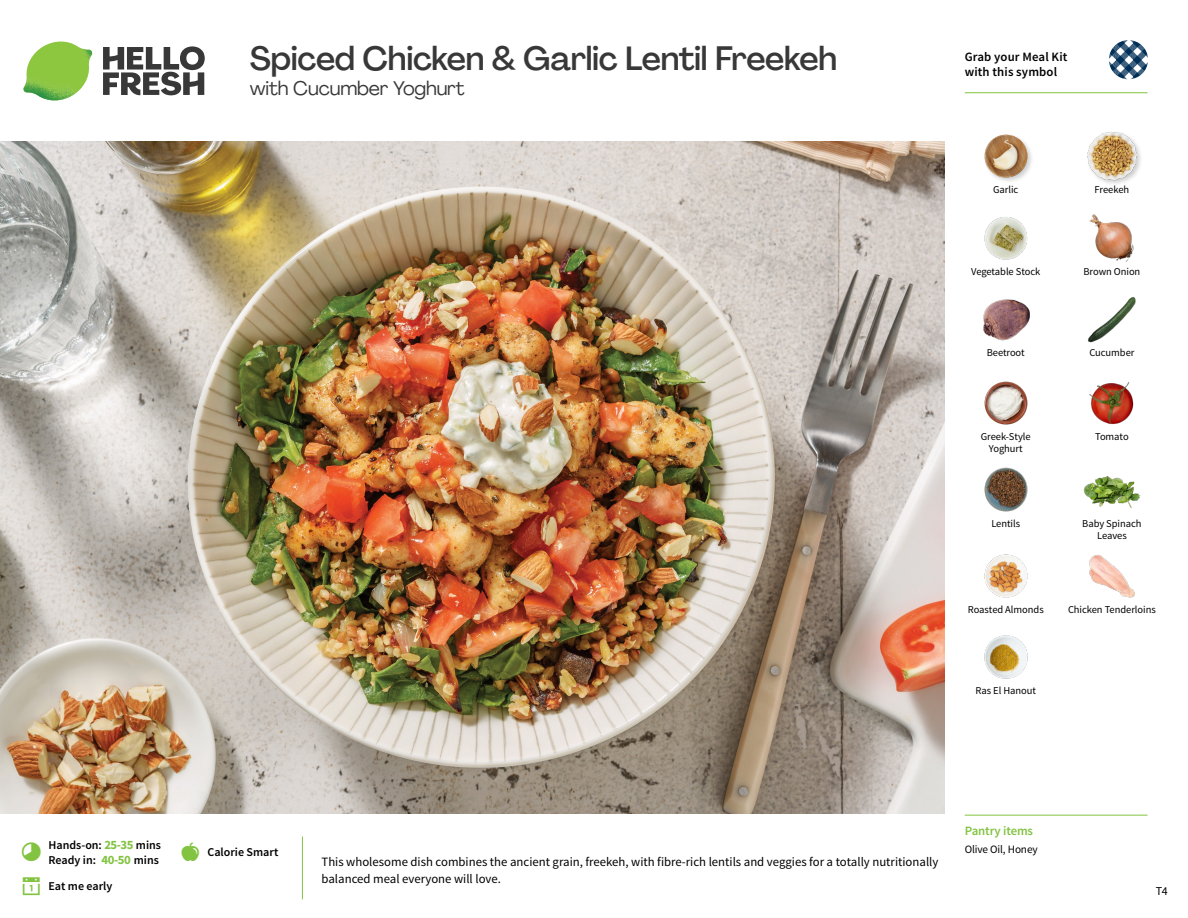
<style>
.page{position:relative;width:1188px;height:918px;background:#fff}
.page>*{position:absolute;margin:0;border:0;box-sizing:border-box;transform-origin:0 0}
.t1{font:500 33px "Agrandir";letter-spacing:-.015em;color:#383839}
.t2{font:19.5px "Agrandir";letter-spacing:-.01em;color:#383839}
.t3{font:12.75px/16.5px "Source Sans Pro";color:#000}
.t4{font:600 12.75px/15px "Source Sans Pro";letter-spacing:.01em;color:#000}
.t5{font:600 12.75px "Source Sans Pro";letter-spacing:-.01em;color:#82c341}
.t6{font:600 12px/15px "Source Sans Pro";color:#000}
.t7{font:12px "Source Sans Pro";color:#000}
.t8{font:11.25px "Source Sans Pro";letter-spacing:-.01em;color:#000}
.t9{font:10.5px/12px "Source Sans Pro";letter-spacing:-.005em;color:#000;text-align:center}
.s1{font-weight:700;font-size:12.75px;color:#82c341}
</style>
<div class="page">
<svg style="left:103px;top:46px;width:102px;height:49px"></svg>
<img style="left:23px;top:42px;width:69px;height:59px">
<img style="left:0;top:142px;width:945px;height:672px">
<img style="left:1087px;top:297px;width:49px;height:46px">
<img style="left:1089px;top:382px;width:45px;height:43px">
<img style="left:984px;top:381px;width:44px;height:44px">
<img style="left:984px;top:467px;width:44px;height:45px">
<img style="left:1089px;top:554px;width:46px;height:44px">
<img style="left:984px;top:554px;width:44px;height:44px">
<img style="left:984px;top:635px;width:44px;height:44px">
<img style="left:983px;top:299px;width:47px;height:42px">
<img style="left:984px;top:217px;width:44px;height:43px">
<img style="left:1089px;top:214px;width:45px;height:48px">
<img style="left:984px;top:134px;width:48px;height:48px">
<img style="left:1087px;top:131px;width:54px;height:53px">
<img style="left:1083px;top:476px;width:58px;height:32px">
<hr style="left:965px;top:815px;width:183px;height:1px;background:#82c341">
<hr style="left:965px;top:92px;width:183px;height:1px;background:#82c341">
<svg style="left:1091px;top:40px;width:57px;height:54px"></svg>
<h1 class="t1" style="left:250px;top:38px;width:589px">Spiced Chicken &amp; Garlic Lentil Freekeh</h1>
<h2 class="t2" style="left:250px;top:76px;width:216px">with Cucumber Yoghurt</h2>
<p class="t4" style="left:965px;top:50px;width:104px">Grab your Meal Kit with this symbol</p>
<p class="t9" style="left:993px;top:183px;width:27px">Garlic</p>
<p class="t9" style="left:1095px;top:183px;width:36px">Freekeh</p>
<p class="t9" style="left:971px;top:265px;width:71px">Vegetable Stock</p>
<p class="t9" style="left:1083px;top:265px;width:58px">Brown Onion</p>
<p class="t9" style="left:987px;top:346px;width:40px">Beetroot</p>
<p class="t9" style="left:1089px;top:346px;width:47px">Cucumber</p>
<p class="t9" style="left:981px;top:431px;width:51px">Greek-Style<br>Yoghurt</p>
<p class="t9" style="left:991px;top:518px;width:30px">Lentils</p>
<p class="t9" style="left:1095px;top:431px;width:35px">Tomato</p>
<p class="t9" style="left:1082px;top:518px;width:61px">Baby Spinach<br>Leaves</p>
<p class="t9" style="left:968px;top:603px;width:77px">Roasted Almonds</p>
<p class="t9" style="left:1068px;top:603px;width:89px">Chicken Tenderloins</p>
<p class="t9" style="left:976px;top:684px;width:62px">Ras El Hanout</p>
<p class="t6" style="left:48px;top:838px;width:114px">Hands-on: <span class="s1">25-35</span> mins<br>Ready in: <span class="s1">40-50</span> mins</p>
<p class="t6" style="left:48px;top:878px;width:65px">Eat me early</p>
<p class="t6" style="left:207px;top:845px;width:72px">Calorie Smart</p>
<p class="t3" style="left:322px;top:854px;width:618px">This wholesome dish combines the ancient grain, freekeh, with fibre-rich lentils and veggies for a totally nutritionally balanced meal everyone will love.</p>
<p class="t5" style="left:965px;top:822px;width:70px">Pantry items</p>
<p class="t8" style="left:965px;top:842px;width:75px">Olive Oil, Honey</p>
<p class="t7" style="left:1156px;top:884px;width:13px">T4</p>
</div>
